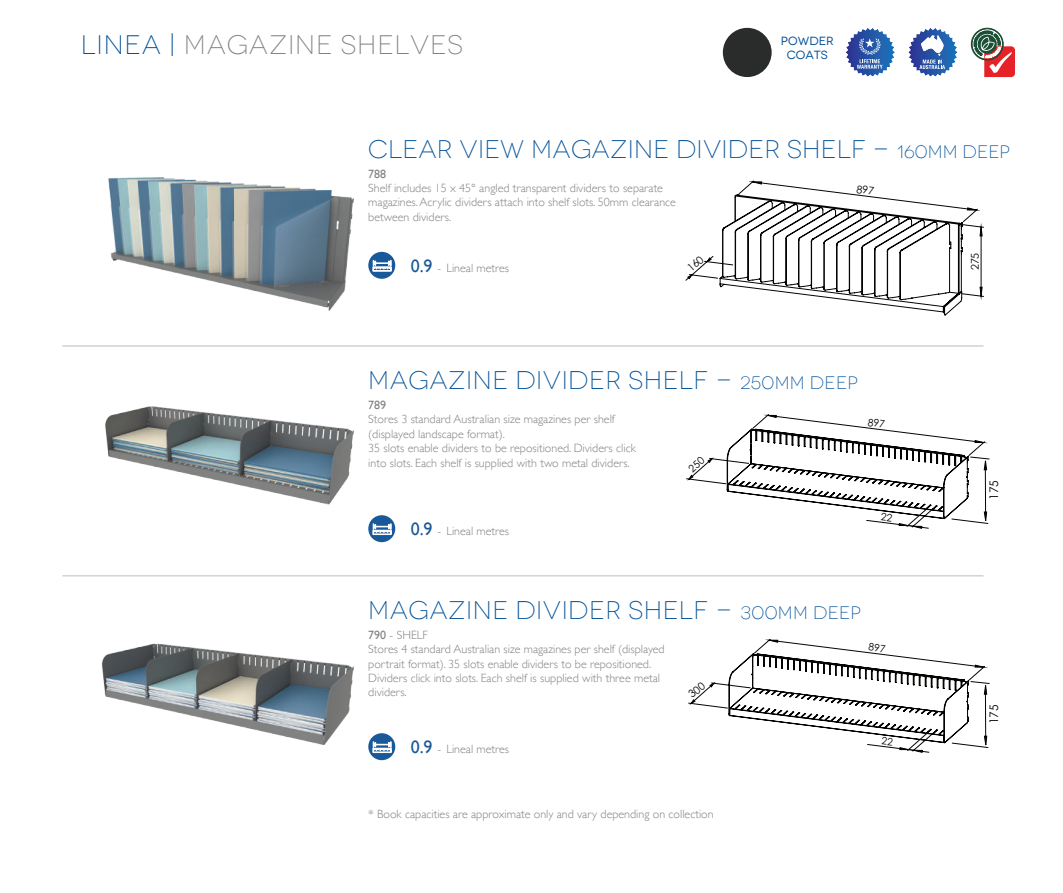
<style>
.page{position:relative;width:1063px;height:893px;background:#fff}
.page>*{position:absolute;margin:0;border:0;box-sizing:border-box;transform-origin:0 0}
.t1{font:300 expanded 26.85px "Novecento";letter-spacing:.03em;color:#808285}
.t2{font:300 expanded 25.5px "Novecento";letter-spacing:.02em;color:#015198}
.t3{font:300 12px/14.4px "Gill Sans";color:#808285}
.t4{font:12px "Gill Sans";color:#808285}
.t5{font:expanded 11.85px/14.2px "Novecento";color:#015198;text-align:center}
.t6{font:11.85px "Century Gothic";letter-spacing:-.005em;color:#040503}
.t7{font:10.65px "Century Gothic";color:#040503}
.s1{color:#015198}
.s2{font-size:18px}
.s3{font-weight:400;font-size:18px;color:#1a5999}
.s4{font-weight:400}
</style>
<div class="page">
<div style="left:723px;top:28px;width:49px;height:49px;background:#2a2c2c;border-radius:24px"></div>
<hr style="left:62px;top:346px;width:922px;height:1px;background:#bcbdc0">
<hr style="left:62px;top:575px;width:922px;height:1px;background:#bcbdc0">
<img style="left:101px;top:643px;width:253px;height:102px">
<img style="left:105px;top:406px;width:249px;height:99px">
<img style="left:108px;top:177px;width:246px;height:134px">
<div style="left:368px;top:515px;width:27px;height:27px;background:#1a5999;border-radius:50%"></div>
<svg style="left:372px;top:515px;width:20px;height:28px"></svg>
<div style="left:368px;top:252px;width:27px;height:27px;background:#1a5999;border-radius:50%"></div>
<svg style="left:372px;top:251px;width:20px;height:28px"></svg>
<div style="left:368px;top:733px;width:27px;height:27px;background:#1a5999;border-radius:50%"></div>
<svg style="left:372px;top:733px;width:20px;height:28px"></svg>
<div style="left:972px;top:29px;width:31px;height:31px;border:1px solid #231f20;border-radius:50%"></div>
<div style="left:971px;top:28px;width:33px;height:32px;border:1px solid #1c5036;border-radius:50%"></div>
<svg style="left:974px;top:31px;width:41px;height:46px"></svg>
<svg style="left:908px;top:28px;width:50px;height:48px"></svg>
<svg style="left:846px;top:28px;width:49px;height:48px"></svg>
<svg style="left:686px;top:180px;width:298px;height:136px"></svg>
<svg style="left:687px;top:414px;width:303px;height:115px"></svg>
<svg style="left:688px;top:639px;width:302px;height:114px"></svg>
<h1 class="t1" style="left:81px;top:29px;width:384px"><span class="s1">LINEA |</span> MAGAZINE SHELVES</h1>
<p class="t5" style="left:781px;top:34px;width:54px">POWDER<br>COATS</p>
<h2 class="t2" style="left:368px;top:134px;width:643px">CLEAR VIEW MAGAZINE DIVIDER SHELF - <span class="s2">160MM DEEP</span></h2>
<p class="t4" style="left:368px;top:166px;width:19px">788</p>
<p class="t3" style="left:368px;top:182px;width:309px">Shelf includes 15 x 45° angled transparent dividers to separate magazines. Acrylic dividers attach into shelf slots. 50mm clearance between dividers.</p>
<p class="t3" style="left:411px;top:261px;width:100px"><span class="s3">0.9</span> - Lineal metres</p>
<h2 class="t2" style="left:368px;top:366px;width:491px">MAGAZINE DIVIDER SHELF - <span class="s2">250MM DEEP</span></h2>
<p class="t4" style="left:368px;top:398px;width:19px">789</p>
<p class="t3" style="left:368px;top:413px;width:269px">Stores 3 standard Australian size magazines per shelf (displayed landscape format).<br>35 slots enable dividers to be repositioned. Dividers click into slots. Each shelf is supplied with two metal dividers.</p>
<p class="t3" style="left:411px;top:525px;width:100px"><span class="s3">0.9</span> - Lineal metres</p>
<h2 class="t2" style="left:368px;top:595px;width:494px">MAGAZINE DIVIDER SHELF - <span class="s2">300MM DEEP</span></h2>
<p class="t3" style="left:368px;top:628px;width:298px"><span class="s4">790</span> - SHELF<br>Stores 4 standard Australian size magazines per shelf (displayed portrait format). 35 slots enable dividers to be repositioned.<br>Dividers click into slots. Each shelf is supplied with three metal dividers.</p>
<p class="t3" style="left:411px;top:743px;width:100px"><span class="s3">0.9</span> - Lineal metres</p>
<p class="t3" style="left:368px;top:807px;width:347px">* Book capacities are approximate only and vary depending on collection</p>
<p class="t7" style="left:969px;top:270px;width:19px;rotate:-90deg">275</p>
<p class="t6" style="left:987px;top:500px;width:21px;rotate:-90deg">175</p>
<p class="t6" style="left:987px;top:724px;width:21px;rotate:-90deg">175</p>
</div>
